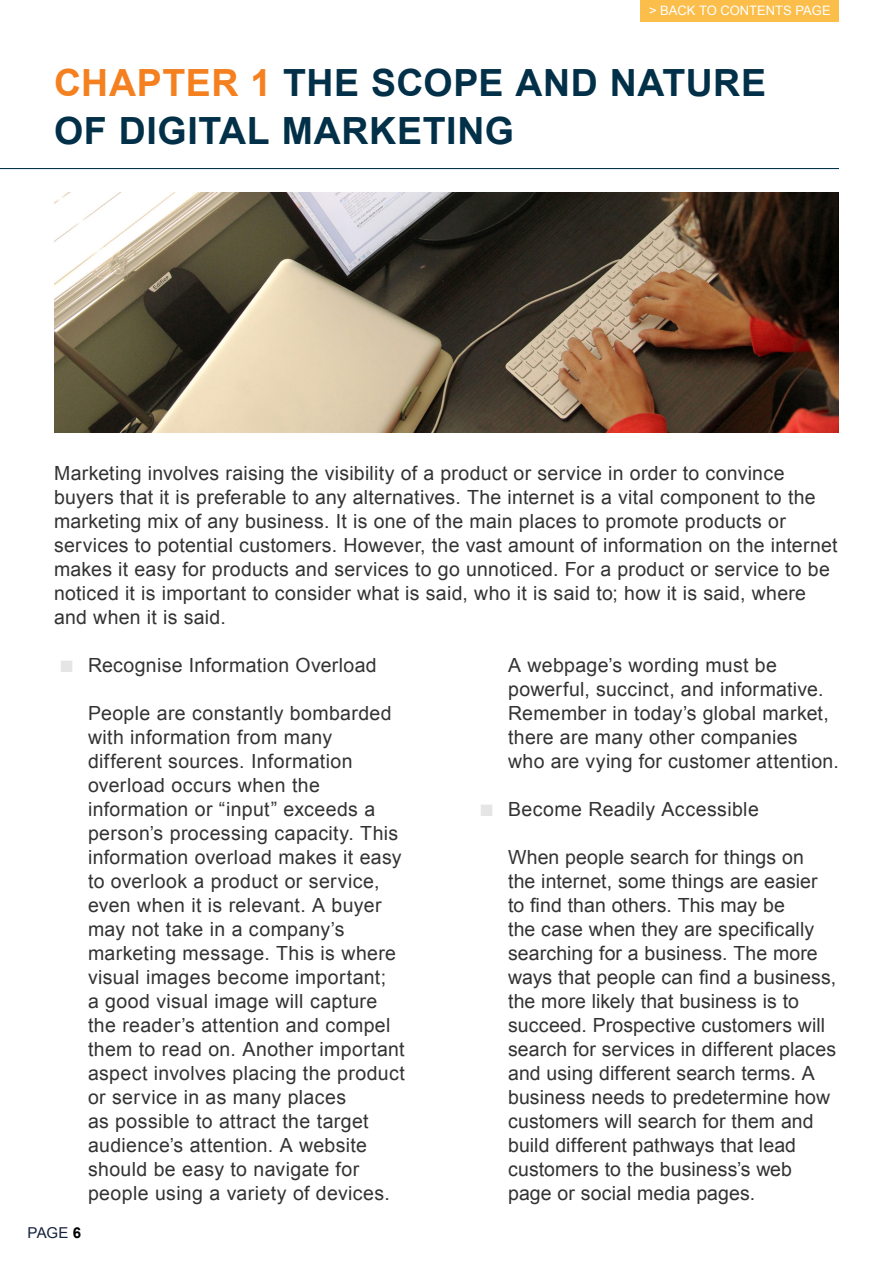
<style>
.page{position:relative;width:893px;height:1263px;background:#fff}
.page>*{position:absolute;margin:0;border:0;box-sizing:border-box;transform-origin:0 0}
.t1{font:700 37.5px/48px "Arial";letter-spacing:.015em;color:#023048}
.t2{font:19.5px/24px "Arial";letter-spacing:.015em;color:#333}
.t3{font:15px "Arial";color:#13213c}
.t4{font:13.05px "Arial";color:#fff}
.s1{color:#f58020}
.s2{color:#e5e5e5}
.s3{font-weight:700;color:#000}
</style>
<div class="page">
<div style="left:641px;top:0;width:198px;height:21px;background:#fbbe4b"></div>
<hr style="left:0;top:168px;width:839px;height:1px;background:#023048">
<img style="left:54px;top:192px;width:785px;height:240px">
<p class="t4" style="left:649px;top:2px;width:183px">&gt; BACK TO CONTENTS PAGE</p>
<h1 class="t1" style="left:54px;top:60px;width:714px"><span class="s1">CHAPTER 1</span> THE SCOPE AND NATURE<br>OF DIGITAL MARKETING</h1>
<p class="t2" style="left:54px;top:461px;width:785px">Marketing involves raising the visibility of a product or service in order to convince buyers that it is preferable to any alternatives. The internet is a vital component to the marketing mix of any business. It is one of the main places to promote products or services to potential customers. However, the vast amount of information on the internet makes it easy for products and services to go unnoticed. For a product or service to be noticed it is important to consider what is said, who it is said to; how it is said, where and when it is said.</p>
<p class="t2" style="left:60px;top:653px;width:318px"><span class="s2">■</span> Recognise Information Overload</p>
<p class="t2" style="left:88px;top:701px;width:318px">People are constantly bombarded with information from many different sources. Information overload occurs when the information or “input” exceeds a person’s processing capacity. This information overload makes it easy to overlook a product or service, even when it is relevant. A buyer may not take in a company’s marketing message. This is where visual images become important;<br>a good visual image will capture the reader’s attention and compel them to read on. Another important aspect involves placing the product or service in as many places<br>as possible to attract the target audience’s attention. A website should be easy to navigate for people using a variety of devices.</p>
<p class="t2" style="left:508px;top:653px;width:332px">A webpage’s wording must be powerful, succinct, and informative.<br>Remember in today’s global market, there are many other companies<br>who are vying for customer attention.</p>
<p class="t2" style="left:480px;top:797px;width:280px"><span class="s2">■</span> Become Readily Accessible</p>
<p class="t2" style="left:508px;top:845px;width:330px">When people search for things on<br>the internet, some things are easier to find than others. This may be<br>the case when they are specifically searching for a business. The more ways that people can find a business, the more likely that business is to succeed. Prospective customers will search for services in different places and using different search terms. A business needs to predetermine how customers will search for them and build different pathways that lead customers to the business’s web page or social media pages.</p>
<p class="t3" style="left:28px;top:1223px;width:55px">PAGE <span class="s3">6</span></p>
</div>
